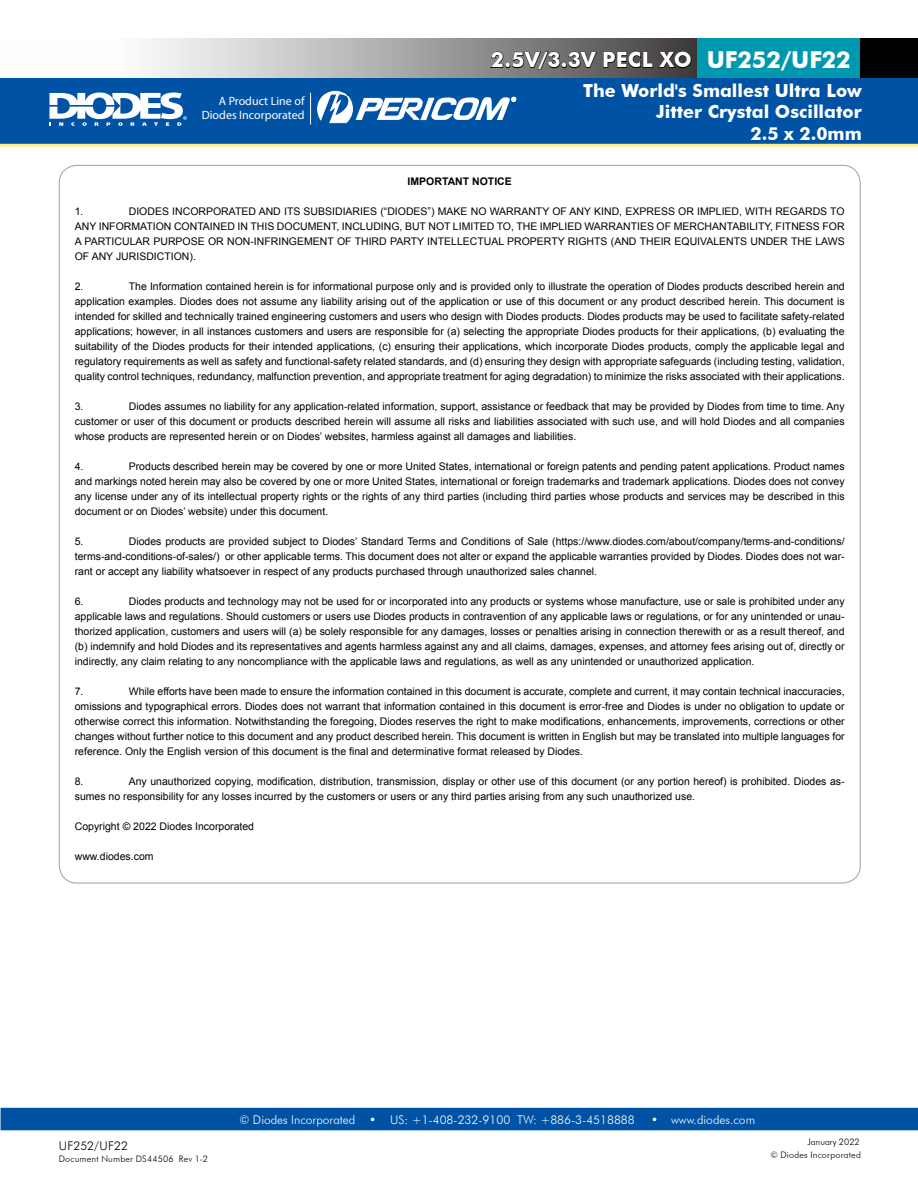
<style>
.page{position:relative;width:918px;height:1188px;background:#fff}
.page>*{position:absolute;margin:0;border:0;box-sizing:border-box;transform-origin:0 0}
.t1{font:700 21px "Futura BT";letter-spacing:.005em;color:#fff}
.t2{font:700 18px/21.6px "Futura BT";color:#fff;text-align:right}
.t3{font:300 12px "Futura BT";color:#fff}
.t4{font:12px/14px "Myriad Pro";color:#fff;text-align:right}
.t5{font:300 12px "Futura BT";color:#000}
.t6{font:10.5px/15px "Arial";color:#000;text-align:justify}
.t7{font:700 10.5px "Arial";color:#000}
.t8{font:300 9px "Futura BT";letter-spacing:.025em;color:#000}
.t9{font:300 9px "Futura BT";color:#000}
.s1{font-size:23.25px}
</style>
<div class="page">
<div style="left:1px;top:1108px;width:917px;height:22px;background:#0052a4"></div>
<svg style="left:150px;top:38px;width:768px;height:40px;background:#979797"></svg>
<div style="left:0;top:78px;width:918px;height:66px;background:#0052a4"></div>
<svg style="left:490px;top:51px;width:107px;height:19px;background:#5a5a5a"></svg>
<svg style="left:603px;top:51px;width:89px;height:18px;background:#3b3939"></svg>
<div style="left:697px;top:38px;width:163px;height:40px;background:#0098af"></div>
<hr style="left:0;top:144px;width:918px;height:3px;background:#ffed94">
<svg style="left:317px;top:90px;width:200px;height:34px"></svg>
<hr style="left:310px;top:93px;width:1px;height:31px;background:#fcfbfb">
<svg style="left:49px;top:92px;width:138px;height:34px"></svg>
<p class="t4" style="left:202px;top:94px;width:104px">A Product Line of<br>Diodes Incorporated</p>
<h1 class="t1" style="left:491px;top:47px;width:361px">2.5V/3.3V PECL XO <span class="s1">UF252/UF22</span></h1>
<h2 class="t2" style="left:583px;top:80px;width:280px">The World's Smallest Ultra Low<br>Jitter Crystal Oscillator<br>2.5 x 2.0mm</h2>
<p class="t7" style="left:408px;top:174px;width:106px">IMPORTANT NOTICE</p>
<p class="t6" style="left:75px;top:204px;width:771px;text-indent:54px">DIODES INCORPORATED AND ITS SUBSIDIARIES (“DIODES”) MAKE NO WARRANTY OF ANY KIND, EXPRESS OR IMPLIED, WITH REGARDS TO ANY INFORMATION CONTAINED IN THIS DOCUMENT, INCLUDING, BUT NOT LIMITED TO, THE IMPLIED WARRANTIES OF MERCHANTABILITY, FITNESS FOR A PARTICULAR PURPOSE OR NON-INFRINGEMENT OF THIRD PARTY INTELLECTUAL PROPERTY RIGHTS (AND THEIR EQUIVALENTS UNDER THE LAWS OF ANY JURISDICTION).</p>
<p class="t6" style="left:75px;top:279px;width:10px">2.</p>
<p class="t6" style="left:75px;top:204px;width:10px">1.</p>
<p class="t6" style="left:75px;top:279px;width:771px;text-indent:54px">The Information contained herein is for informational purpose only and is provided only to illustrate the operation of Diodes products described herein and application examples. Diodes does not assume any liability arising out of the application or use of this document or any product described herein. This document is intended for skilled and technically trained engineering customers and users who design with Diodes products. Diodes products may be used to facilitate safety-related applications; however, in all instances customers and users are responsible for (a) selecting the appropriate Diodes products for their applications, (b) evaluating the suitability of the Diodes products for their intended applications, (c) ensuring their applications, which incorporate Diodes products, comply the applicable legal and regulatory requirements as well as safety and functional-safety related standards, and (d) ensuring they design with appropriate safeguards (including testing, validation, quality control techniques, redundancy, malfunction prevention, and appropriate treatment for aging degradation) to minimize the risks associated with their applications.</p>
<p class="t6" style="left:75px;top:399px;width:10px">3.</p>
<p class="t6" style="left:75px;top:399px;width:771px;text-indent:54px">Diodes assumes no liability for any application-related information, support, assistance or feedback that may be provided by Diodes from time to time. Any customer or user of this document or products described herein will assume all risks and liabilities associated with such use, and will hold Diodes and all companies whose products are represented herein or on Diodes’ websites, harmless against all damages and liabilities.</p>
<p class="t6" style="left:75px;top:459px;width:10px">4.</p>
<p class="t6" style="left:75px;top:459px;width:771px;text-indent:54px">Products described herein may be covered by one or more United States, international or foreign patents and pending patent applications. Product names and markings noted herein may also be covered by one or more United States, international or foreign trademarks and trademark applications. Diodes does not convey any license under any of its intellectual property rights or the rights of any third parties (including third parties whose products and services may be described in this document or on Diodes’ website) under this document.</p>
<p class="t6" style="left:75px;top:534px;width:10px">5.</p>
<p class="t6" style="left:75px;top:534px;width:771px;text-indent:54px">Diodes products are provided subject to Diodes’ Standard Terms and Conditions of Sale (https://www.diodes.com/about/company/terms-and-conditions/ terms-and-conditions-of-sales/) or other applicable terms. This document does not alter or expand the applicable warranties provided by Diodes. Diodes does not war&shy;rant or accept any liability whatsoever in respect of any products purchased through unauthorized sales channel.</p>
<p class="t6" style="left:75px;top:594px;width:10px">6.</p>
<p class="t6" style="left:75px;top:594px;width:771px;text-indent:54px">Diodes products and technology may not be used for or incorporated into any products or systems whose manufacture, use or sale is prohibited under any applicable laws and regulations. Should customers or users use Diodes products in contravention of any applicable laws or regulations, or for any unintended or unau&shy;thorized application, customers and users will (a) be solely responsible for any damages, losses or penalties arising in connection therewith or as a result thereof, and (b) indemnify and hold Diodes and its representatives and agents harmless against any and all claims, damages, expenses, and attorney fees arising out of, directly or indirectly, any claim relating to any noncompliance with the applicable laws and regulations, as well as any unintended or unauthorized application.</p>
<p class="t6" style="left:75px;top:684px;width:10px">7.</p>
<p class="t6" style="left:75px;top:684px;width:771px;text-indent:54px">While efforts have been made to ensure the information contained in this document is accurate, complete and current, it may contain technical inaccuracies, omissions and typographical errors. Diodes does not warrant that information contained in this document is error-free and Diodes is under no obligation to update or otherwise correct this information. Notwithstanding the foregoing, Diodes reserves the right to make modifications, enhancements, improvements, corrections or other changes without further notice to this document and any product described herein. This document is written in English but may be translated into multiple languages for reference. Only the English version of this document is the final and determinative format released by Diodes.</p>
<p class="t6" style="left:75px;top:774px;width:10px">8.</p>
<p class="t6" style="left:75px;top:774px;width:771px;text-indent:54px">Any unauthorized copying, modification, distribution, transmission, display or other use of this document (or any portion hereof) is prohibited. Diodes as&shy;sumes no responsibility for any losses incurred by the customers or users or any third parties arising from any such unauthorized use.</p>
<p class="t6" style="left:75px;top:819px;width:181px">Copyright © 2022 Diodes Incorporated</p>
<p class="t6" style="left:75px;top:849px;width:80px">www.diodes.com</p>
<p class="t3" style="left:240px;top:1113px;width:397px">© Diodes Incorporated • US: +1-408-232-9100 TW: +886-3-4518888</p>
<p class="t3" style="left:651px;top:1113px;width:105px">• www.diodes.com</p>
<p class="t9" style="left:807px;top:1136px;width:54px">January 2022</p>
<p class="t5" style="left:59px;top:1139px;width:71px">UF252/UF22</p>
<p class="t8" style="left:59px;top:1153px;width:151px">Document Number DS44506 Rev 1-2</p>
<p class="t8" style="left:770px;top:1149px;width:92px">© Diodes Incorporated</p>
</div>
